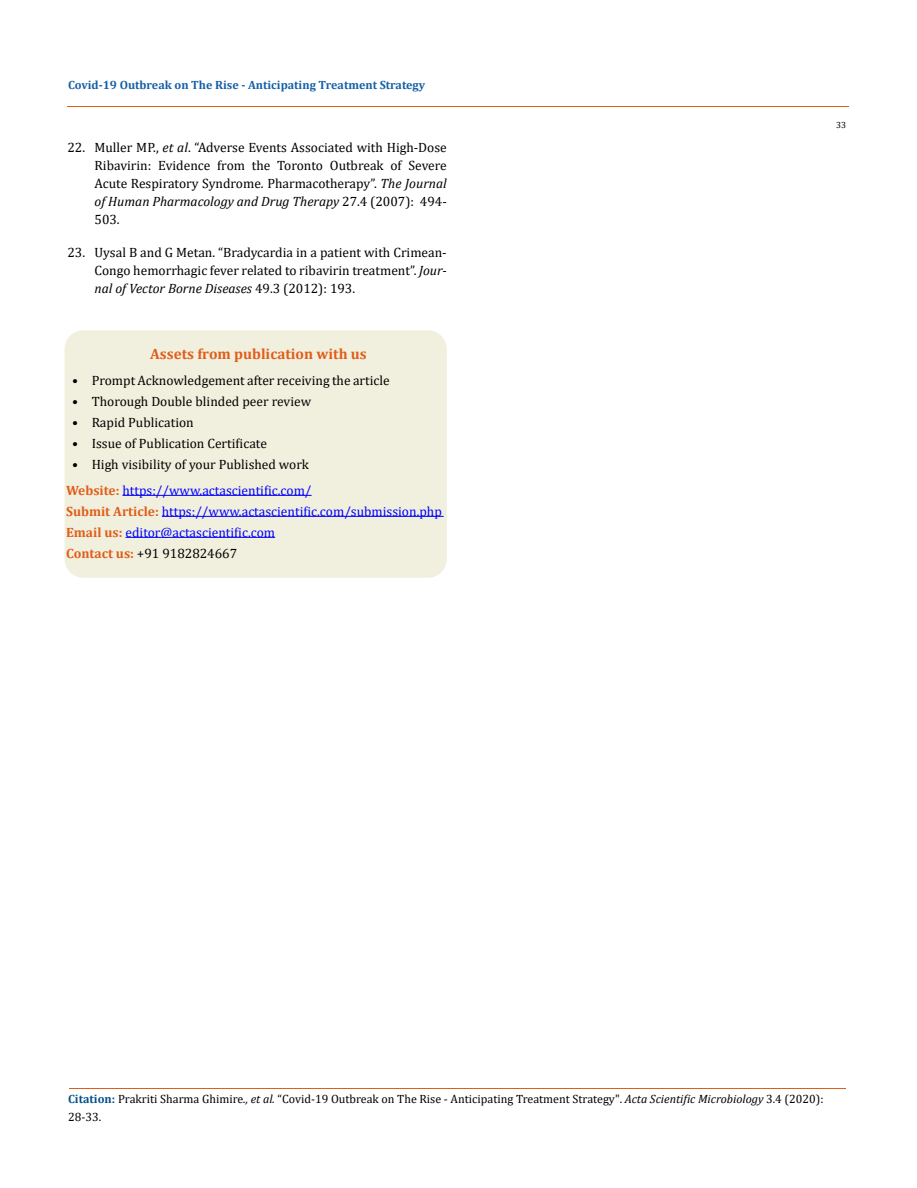
<style>
.page{position:relative;width:917px;height:1188px;background:#fff}
.page>*{position:absolute;margin:0;border:0;box-sizing:border-box;transform-origin:0 0}
.t1{font:700 15px "Cambria";color:#e05d1a}
.t2{font:13.5px/18px "Cambria";color:#000;text-align:justify}
.t3{font:13.5px/21px "Cambria";color:#00f}
.t4{font:12px/18px "Cambria";color:#000}
.t5{font:700 12px "Cambria";color:#1560a6}
.t6{font:9px "Cambria";color:#000}
.s1{font-style:italic}
.s2{font-weight:700;color:#e05d1a}
.s3{color:#000}
.s4{font-weight:700;color:#035089}
</style>
<div class="page">
<hr style="left:67px;top:106px;width:782px;height:1px;background:#e05d1a">
<div style="left:65px;top:331px;width:381px;height:246px;background:#f1f0de;border-radius:18px"></div>
<div style="left:65px;top:330px;width:382px;height:248px;border:2px solid #f1f0de;border-radius:18px"></div>
<hr style="left:122px;top:495px;width:189px;height:1px;background:#00f">
<hr style="left:162px;top:516px;width:281px;height:1px;background:#00f">
<hr style="left:125px;top:537px;width:150px;height:1px;background:#00f">
<hr style="left:69px;top:1088px;width:776px;height:1px;background:#e05d1a">
<p class="t5" style="left:68px;top:77px;width:358px">Covid-19 Outbreak on The Rise - Anticipating Treatment Strategy</p>
<p class="t2" style="left:94px;top:138px;width:354px;text-indent:-27px">22. Muller MP., <span class="s1">et al</span>. “Adverse Events Associated with High‐Dose Ribavirin: Evidence from the Toronto Outbreak of Severe Acute Respiratory Syndrome. Pharmacotherapy”. <span class="s1">The Journal of Human Pharmacology and Drug Therapy</span> 27.4 (2007): 494- 503.</p>
<p class="t2" style="left:94px;top:243px;width:354px;text-indent:-27px">23. Uysal B and G Metan. “Bradycardia in a patient with Crimean-Congo hemorrhagic fever related to ribavirin treatment”. <span class="s1">Jour&shy;nal of Vector Borne Diseases</span> 49.3 (2012): 193.</p>
<p class="t1" style="left:150px;top:344px;width:218px">Assets from publication with us</p>
<p class="t2" style="left:72px;top:371px;width:319px">• Prompt Acknowledgement after receiving the article</p>
<p class="t2" style="left:72px;top:392px;width:240px">• Thorough Double blinded peer review</p>
<p class="t2" style="left:72px;top:413px;width:123px">• Rapid Publication</p>
<p class="t2" style="left:72px;top:434px;width:196px">• Issue of Publication Certificate</p>
<p class="t2" style="left:72px;top:455px;width:238px">• High visibility of your Published work</p>
<p class="t3" style="left:66px;top:479px;width:377px"><span class="s2">Website:</span> https://www.actascientific.com/<br><span class="s2">Submit Article:</span> https://www.actascientific.com/submission.php <span class="s2">Email us:</span> editor@actascientific.com<br><span class="s2">Contact us:</span> <span class="s3">+91 9182824667</span></p>
<p class="t6" style="left:836px;top:120px;width:11px">33</p>
<p class="t4" style="left:68px;top:1090px;width:757px"><span class="s4">Citation:</span> Prakriti Sharma Ghimire<span class="s1">., et al.</span> “Covid-19 Outbreak on The Rise - Anticipating Treatment Strategy". <span class="s1">Acta Scientific Microbiology</span> 3.4 (2020):<br>28-33.</p>
</div>
